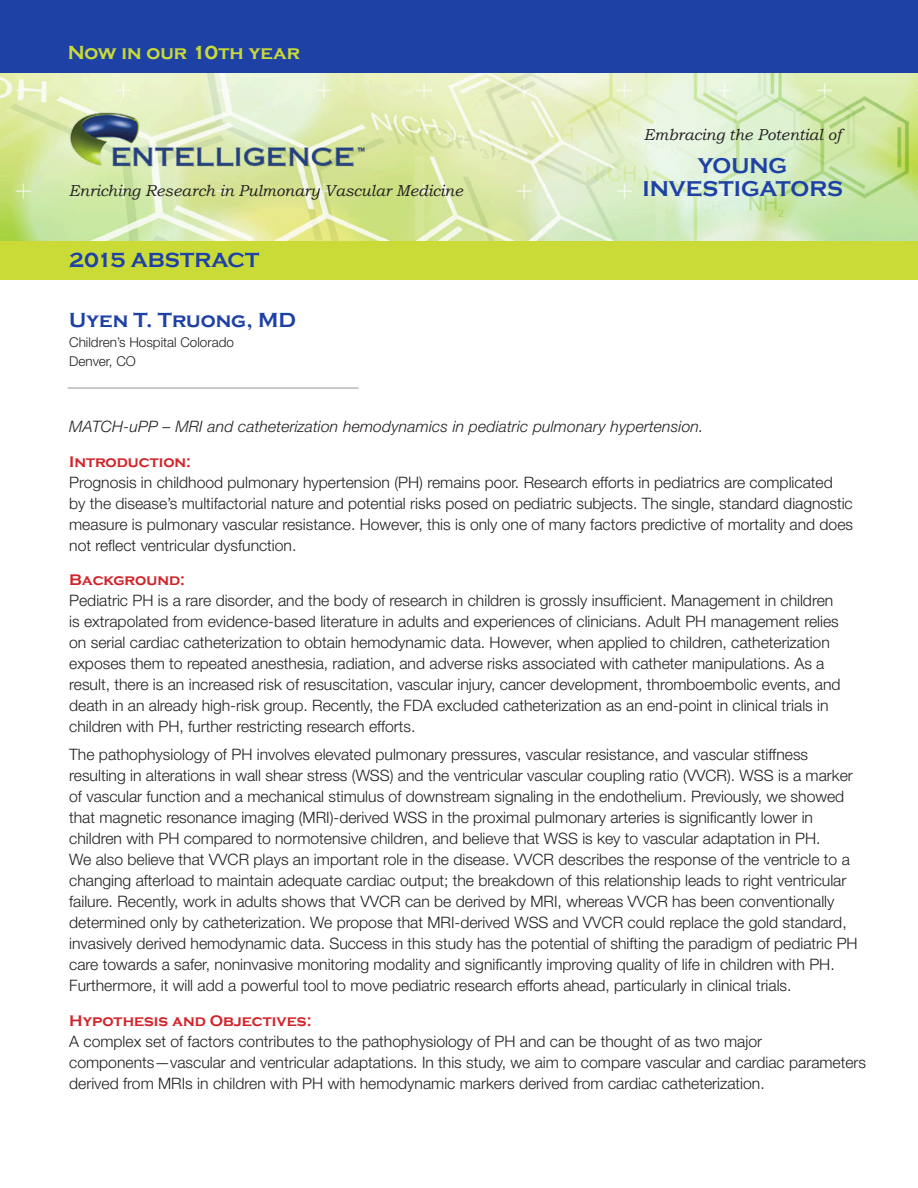
<style>
.page{position:relative;width:918px;height:1188px;background:#fff}
.page>*{position:absolute;margin:0;border:0;box-sizing:border-box;transform-origin:0 0}
.t1{font:700 22.05px/23.1px "Copperplate Gothic";color:#1e41a5;text-align:center}
.Name{font:700 21px "Copperplate Gothic";color:#1e41a5}
.t2{font:700 19.5px "Copperplate Gothic";color:#cadb37}
.Text{font:300 15.75px/21px "Helvetica Neue LT Std";color:#231f20}
.t3{font:italic 300 15.75px "Helvetica Neue LT Std";letter-spacing:.01em;color:#231f20}
.t4{font:italic 15.75px "Bookman Old Style";color:#231f20}
.Red_BOLD{font:700 15.75px "Copperplate Gothic";color:#d1232a}
.t5{font:300 13.5px "Helvetica Neue LT Std";color:#231f20}
</style>
<div class="page">
<img style="left:0;top:72px;width:918px;height:169px">
<div style="left:0;top:0;width:918px;height:72px;background:#1e41a5"></div>
<div style="left:0;top:241px;width:918px;height:39px;background:#cadb37"></div>
<img style="left:60px;top:102px;width:313px;height:78px">
<hr style="left:68px;top:388px;width:291px;height:1px;background:#939598">
<p class="t2" style="left:68px;top:42px;width:234px">Now in our 10th year</p>
<p class="t4" style="left:69px;top:182px;width:395px">Enriching Research in Pulmonary Vascular Medicine</p>
<p class="Name" style="left:69px;top:248px;width:192px">2015 ABSTRACT</p>
<p class="Name" style="left:69px;top:309px;width:228px">Uyen T. Truong, MD</p>
<p class="t5" style="left:69px;top:334px;width:166px">Children’s Hospital Colorado</p>
<p class="t5" style="left:69px;top:353px;width:68px">Denver, CO</p>
<p class="t4" style="left:644px;top:126px;width:199px">Embracing the Potential of</p>
<p class="t1" style="left:642px;top:155px;width:202px">YOUNG<br>INVESTIGATORS</p>
<p class="t3" style="left:69px;top:417px;width:636px">MATCH-uPP – MRI and catheterization hemodynamics in pediatric pulmonary hypertension.</p>
<p class="Red_BOLD" style="left:69px;top:453px;width:123px">Introduction:</p>
<p class="Text" style="left:69px;top:471px;width:785px">Prognosis in childhood pulmonary hypertension (PH) remains poor. Research efforts in pediatrics are complicated<br>by the disease’s multifactorial nature and potential risks posed on pediatric subjects. The single, standard diagnostic measure is pulmonary vascular resistance. However, this is only one of many factors predictive of mortality and does not reflect ventricular dysfunction.</p>
<p class="Red_BOLD" style="left:69px;top:571px;width:117px">Background:</p>
<p class="Text" style="left:69px;top:590px;width:773px">Pediatric PH is a rare disorder, and the body of research in children is grossly insufficient. Management in children is extrapolated from evidence-based literature in adults and experiences of clinicians. Adult PH management relies on serial cardiac catheterization to obtain hemodynamic data. However, when applied to children, catheterization exposes them to repeated anesthesia, radiation, and adverse risks associated with catheter manipulations. As a result, there is an increased risk of resuscitation, vascular injury, cancer development, thromboembolic events, and death in an already high-risk group. Recently, the FDA excluded catheterization as an end-point in clinical trials in children with PH, further restricting research efforts.</p>
<p class="Text" style="left:69px;top:744px;width:790px">The pathophysiology of PH involves elevated pulmonary pressures, vascular resistance, and vascular stiffness resulting in alterations in wall shear stress (WSS) and the ventricular vascular coupling ratio (VVCR). WSS is a marker of vascular function and a mechanical stimulus of downstream signaling in the endothelium. Previously, we showed that magnetic resonance imaging (MRI)-derived WSS in the proximal pulmonary arteries is significantly lower in children with PH compared to normotensive children, and believe that WSS is key to vascular adaptation in PH.<br>We also believe that VVCR plays an important role in the disease. VVCR describes the response of the ventricle to a changing afterload to maintain adequate cardiac output; the breakdown of this relationship leads to right ventricular failure. Recently, work in adults shows that VVCR can be derived by MRI, whereas VVCR has been conventionally determined only by catheterization. We propose that MRI-derived WSS and VVCR could replace the gold standard, invasively derived hemodynamic data. Success in this study has the potential of shifting the paradigm of pediatric PH care towards a safer, noninvasive monitoring modality and significantly improving quality of life in children with PH.<br>Furthermore, it will add a powerful tool to move pediatric research efforts ahead, particularly in clinical trials.</p>
<p class="Red_BOLD" style="left:69px;top:1012px;width:244px">Hypothesis and Objectives:</p>
<p class="Text" style="left:69px;top:1030px;width:798px">A complex set of factors contributes to the pathophysiology of PH and can be thought of as two major components—vascular and ventricular adaptations. In this study, we aim to compare vascular and cardiac parameters derived from MRIs in children with PH with hemodynamic markers derived from cardiac catheterization.</p>
</div>
